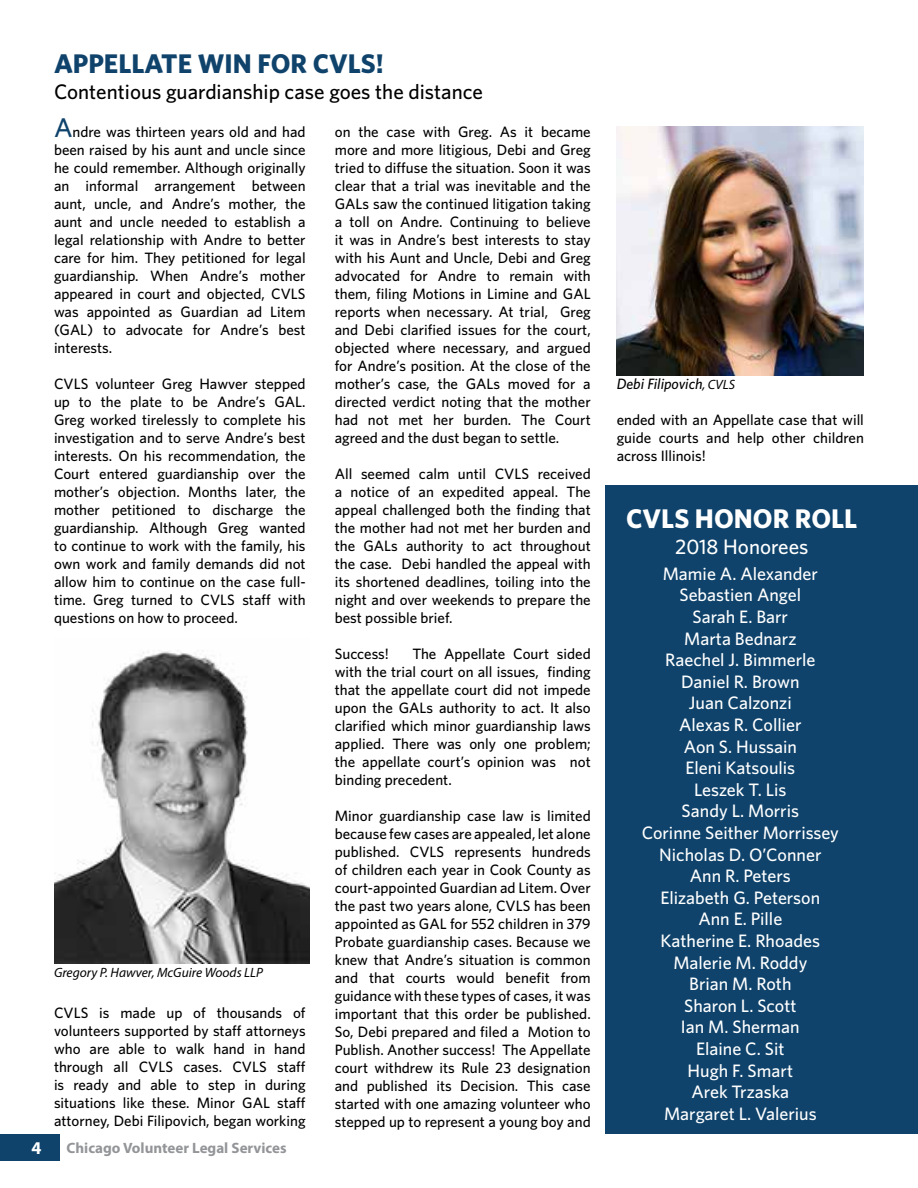
<style>
.page{position:relative;width:918px;height:1188px;background:#fff}
.page>*{position:absolute;margin:0;border:0;box-sizing:border-box;transform-origin:0 0}
.t1{font:700 27px "Whitney";color:#0f436b}
.t2{font:700 27px "Whitney";color:#fff}
.t3{font:500 21px "Whitney";color:#000}
.t4{font:500 21px "Whitney";color:#fff}
.t5{font:500 18px/21.6px "Whitney";color:#fff;text-align:center}
.t6{font:700 18px "Myriad Pro";color:#fff}
.t7{font:500 15px/18px "Whitney";color:#000;text-align:justify}
.t8{font:700 15px "Myriad Pro";color:#939598}
.t9{font:italic 500 15px "Whitney";color:#000}
.t10{font:italic 13.5px "Myriad Pro";color:#000}
.s1{font-size:27px;color:#0f436b}
.s2{font-family:"Myriad Pro";font-weight:400;font-size:13.5px}
</style>
<div class="page">
<div style="left:0;top:1134px;width:59px;height:27px;background:#0f436b"></div>
<div style="left:606px;top:486px;width:312px;height:648px;background:#0f436b"></div>
<img style="left:54px;top:651px;width:256px;height:312px">
<img style="left:617px;top:126px;width:247px;height:250px">
<h1 class="t1" style="left:54px;top:48px;width:331px">APPELLATE WIN FOR CVLS!</h1>
<h2 class="t3" style="left:54px;top:79px;width:430px">Contentious guardianship case goes the distance</h2>
<p class="t7" style="left:54px;top:123px;width:253px"><span class="s1">A</span>ndre was thirteen years old and had been raised by his aunt and uncle since he could remember. Although originally an informal arrangement between aunt, uncle, and Andre’s mother, the aunt and uncle needed to establish a legal relationship with Andre to better care for him. They petitioned for legal guardianship. When Andre’s mother appeared in court and objected, CVLS was appointed as Guardian ad Litem (GAL) to advocate for Andre’s best interests.</p>
<p class="t7" style="left:54px;top:375px;width:253px">CVLS volunteer Greg Hawver stepped up to the plate to be Andre’s GAL.<br>Greg worked tirelessly to complete his investigation and to serve Andre’s best interests. On his recommendation, the Court entered guardianship over the mother’s objection. Months later, the mother petitioned to discharge the guardianship. Although Greg wanted to continue to work with the family, his own work and family demands did not allow him to continue on the case full&shy;time. Greg turned to CVLS staff with questions on how to proceed.</p>
<p class="t10" style="left:54px;top:964px;width:210px">Gregory P. Hawver, McGuire Woods LLP</p>
<p class="t7" style="left:54px;top:1004px;width:253px">CVLS is made up of thousands of volunteers supported by staff attorneys who are able to walk hand in hand through all CVLS cases. CVLS staff is ready and able to step in during situations like these. Minor GAL staff attorney, Debi Filipovich, began working</p>
<p class="t6" style="left:31px;top:1136px;width:11px">4</p>
<p class="t8" style="left:67px;top:1138px;width:222px">Chicago Volunteer Legal Services</p>
<p class="t7" style="left:335px;top:123px;width:257px">on the case with Greg. As it became more and more litigious, Debi and Greg tried to diffuse the situation. Soon it was clear that a trial was inevitable and the GALs saw the continued litigation taking a toll on Andre. Continuing to believe it was in Andre’s best interests to stay with his Aunt and Uncle, Debi and Greg advocated for Andre to remain with them, filing Motions in Limine and GAL reports when necessary. At trial, Greg and Debi clarified issues for the court, objected where necessary, and argued for Andre’s position. At the close of the mother’s case, the GALs moved for a directed verdict noting that the mother had not met her burden. The Court agreed and the dust began to settle.</p>
<p class="t7" style="left:335px;top:465px;width:257px">All seemed calm until CVLS received a notice of an expedited appeal. The appeal challenged both the finding that the mother had not met her burden and the GALs authority to act throughout the case. Debi handled the appeal with its shortened deadlines, toiling into the night and over weekends to prepare the best possible brief.</p>
<p class="t7" style="left:335px;top:645px;width:56px">Success!</p>
<p class="t7" style="left:335px;top:645px;width:257px;text-indent:78px">The Appellate Court sided with the trial court on all issues, finding that the appellate court did not impede upon the GALs authority to act. It also clarified which minor guardianship laws applied. There was only one problem; the appellate court’s opinion was not binding precedent.</p>
<p class="t7" style="left:335px;top:807px;width:258px">Minor guardianship case law is limited because few cases are appealed, let alone published. CVLS represents hundreds of children each year in Cook County as court-appointed Guardian ad Litem. Over the past two years alone, CVLS has been appointed as GAL for 552 children in 379<br>Probate guardianship cases. Because we knew that Andre’s situation is common and that courts would benefit from guidance with these types of cases, it was important that this order be published.<br>So, Debi prepared and filed a Motion to Publish. Another success! The Appellate court withdrew its Rule 23 designation and published its Decision. This case started with one amazing volunteer who stepped up to represent a young boy and</p>
<p class="t9" style="left:617px;top:375px;width:120px">Debi Filipovich<span class="s2">, CVLS</span></p>
<p class="t7" style="left:617px;top:410px;width:249px">ended with an Appellate case that will guide courts and help other children across Illinois!</p>
<h1 class="t2" style="left:626px;top:502px;width:233px">CVLS HONOR ROLL</h1>
<h2 class="t4" style="left:675px;top:534px;width:135px">2018 Honorees</h2>
<p class="t5" style="left:642px;top:562px;width:199px">Mamie A. Alexander<br>Sebastien Angel<br>Sarah E. Barr<br>Marta Bednarz<br>Raechel J. Bimmerle<br>Daniel R. Brown<br>Juan Calzonzi<br>Alexas R. Collier<br>Aon S. Hussain<br>Eleni Katsoulis<br>Leszek T. Lis<br>Sandy L. Morris<br>Corinne Seither Morrissey<br>Nicholas D. O’Conner<br>Ann R. Peters<br>Elizabeth G. Peterson<br>Ann E. Pille<br>Katherine E. Rhoades<br>Malerie M. Roddy<br>Brian M. Roth<br>Sharon L. Scott<br>Ian M. Sherman<br>Elaine C. Sit<br>Hugh F. Smart<br>Arek Trzaska<br>Margaret L. Valerius</p>
</div>
